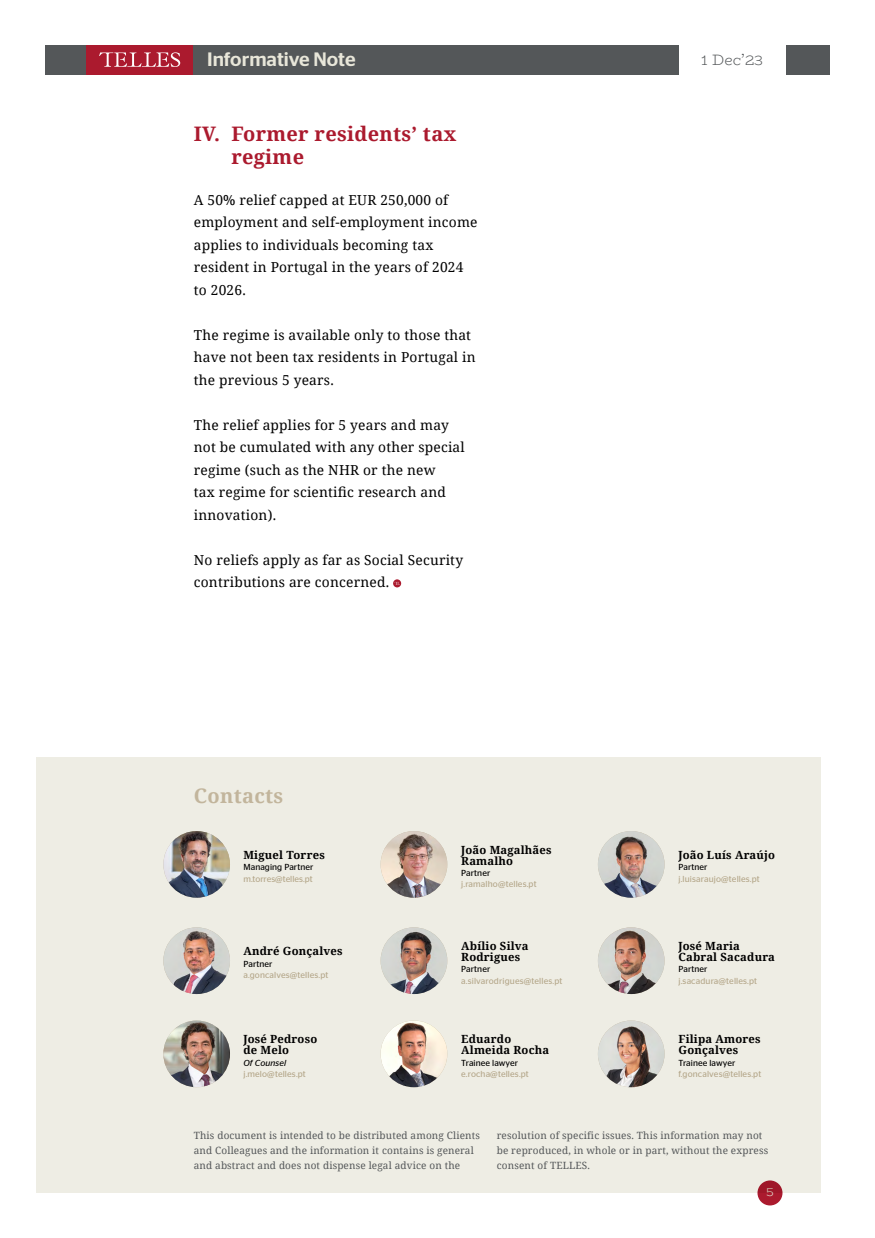
<style>
.page{position:relative;width:875px;height:1238px;background:#fff}
.page>*{position:absolute;margin:0;border:0;box-sizing:border-box;transform-origin:0 0}
.t1{font:700 20px/22.5px "Noto Serif";letter-spacing:.015em;color:#ab1a2e}
.t2{font:700 20px "Noto Serif";letter-spacing:.015em;color:#c2b59c}
.t3{font:500 19.38px "Stag Sans";color:#e8e6d9}
.t4{font:300 15px "Bio Rhyme";color:#545759}
.t5{font:13.75px/22.5px "Noto Serif";letter-spacing:.015em;color:#000}
.t6{font:300 12.5px "Bio Rhyme";color:#e8e6d9}
.t7{font:700 11.25px/11.2px "Noto Serif";letter-spacing:.015em;color:#000}
.t8{font:10px/15px "Noto Serif";letter-spacing:.015em;color:#545759}
.t9{font:8.75px "Stag Sans";letter-spacing:.015em;color:#c2b59c}
.t10{font:8.75px "Stag Sans";letter-spacing:.01em;color:#000}
.t11{font:italic 8.75px "Stag Sans";letter-spacing:.01em;color:#000}
</style>
<div class="page">
<div style="left:758px;top:1180px;width:25px;height:25px;background:#ab1a2e;border-radius:50%"></div>
<svg style="left:393px;top:579px;width:8px;height:8px"></svg>
<div style="left:36px;top:758px;width:785px;height:434px;background:#eeede4"></div>
<img style="left:163px;top:927px;width:67px;height:67px;border-radius:33px">
<img style="left:163px;top:1020px;width:67px;height:67px;border-radius:33px">
<img style="left:163px;top:831px;width:67px;height:66px;border-radius:33px">
<img style="left:381px;top:927px;width:66px;height:67px;border-radius:33px">
<img style="left:381px;top:1020px;width:66px;height:67px;border-radius:33px">
<img style="left:598px;top:831px;width:67px;height:66px;border-radius:33px">
<img style="left:598px;top:927px;width:67px;height:67px;border-radius:33px">
<img style="left:598px;top:1020px;width:67px;height:67px;border-radius:33px">
<div style="left:45px;top:45px;width:785px;height:29px;background:#545759"></div>
<div style="left:679px;top:43px;width:107px;height:33px;background:#fff"></div>
<div style="left:86px;top:45px;width:107px;height:29px;background:#ab1a2e"></div>
<svg style="left:99px;top:52px;width:81px;height:15px"></svg>
<img style="left:381px;top:831px;width:66px;height:66px;border-radius:33px">
<h2 class="t3" style="left:207px;top:48px;width:150px">Informative Note</h2>
<p class="t4" style="left:701px;top:48px;width:63px">1 Dec’23</p>
<h1 class="t1" style="left:231px;top:122px;width:227px;text-indent:-38px">IV. Former residents’ tax regime</h1>
<p class="t5" style="left:194px;top:188px;width:285px">A 50% relief capped at EUR 250,000 of employment and self-employment income applies to individuals becoming tax resident in Portugal in the years of 2024 to 2026.</p>
<p class="t5" style="left:194px;top:323px;width:283px">The regime is available only to those that have not been tax residents in Portugal in the previous 5 years.</p>
<p class="t5" style="left:194px;top:413px;width:273px">The relief applies for 5 years and may not be cumulated with any other special regime (such as the NHR or the new<br>tax regime for scientific research and innovation).</p>
<p class="t5" style="left:194px;top:548px;width:271px">No reliefs apply as far as Social Security contributions are concerned.</p>
<h1 class="t2" style="left:194px;top:781px;width:91px">Contacts</h1>
<p class="t7" style="left:243px;top:849px;width:83px">Miguel Torres</p>
<p class="t10" style="left:243px;top:862px;width:72px">Managing Partner</p>
<p class="t9" style="left:243px;top:873px;width:71px">m.torres@telles.pt</p>
<p class="t7" style="left:243px;top:945px;width:101px">André Gonçalves</p>
<p class="t10" style="left:243px;top:958px;width:31px">Partner</p>
<p class="t9" style="left:243px;top:970px;width:87px">a.goncalves@telles.pt</p>
<p class="t7" style="left:243px;top:1033px;width:75px">José Pedroso de Melo</p>
<p class="t11" style="left:243px;top:1057px;width:44px">Of Counsel</p>
<p class="t9" style="left:243px;top:1068px;width:64px">j.melo@telles.pt</p>
<p class="t7" style="left:461px;top:843px;width:92px">João Magalhães<br>Ramalho</p>
<p class="t10" style="left:461px;top:868px;width:31px">Partner</p>
<p class="t9" style="left:461px;top:879px;width:77px">j.ramalho@telles.pt</p>
<p class="t7" style="left:461px;top:939px;width:69px">Abílio Silva<br>Rodrigues</p>
<p class="t10" style="left:461px;top:964px;width:31px">Partner</p>
<p class="t9" style="left:461px;top:975px;width:103px">a.silvarodrigues@telles.pt</p>
<p class="t7" style="left:461px;top:1033px;width:89px">Eduardo<br>Almeida Rocha</p>
<p class="t10" style="left:461px;top:1057px;width:58px">Trainee lawyer</p>
<p class="t9" style="left:461px;top:1068px;width:69px">e.rocha@telles.pt</p>
<p class="t7" style="left:679px;top:849px;width:98px">João Luís Araújo</p>
<p class="t10" style="left:679px;top:862px;width:31px">Partner</p>
<p class="t9" style="left:679px;top:873px;width:83px">j.luisaraujo@telles.pt</p>
<p class="t7" style="left:679px;top:939px;width:98px">José Maria<br>Cabral Sacadura</p>
<p class="t10" style="left:679px;top:964px;width:31px">Partner</p>
<p class="t9" style="left:679px;top:975px;width:80px">j.sacadura@telles.pt</p>
<p class="t7" style="left:679px;top:1033px;width:84px">Filipa Amores<br>Gonçalves</p>
<p class="t10" style="left:679px;top:1057px;width:58px">Trainee lawyer</p>
<p class="t9" style="left:679px;top:1068px;width:84px">f.goncalves@telles.pt</p>
<p class="t8" style="left:194px;top:1127px;width:288px">This document is intended to be distributed among Clients and Colleagues and the information it contains is general and abstract and does not dispense legal advice on the</p>
<p class="t8" style="left:497px;top:1127px;width:273px">resolution of specific issues. This information may not be reproduced, in whole or in part, without the express consent of TELLES.</p>
<p class="t6" style="left:766px;top:1182px;width:9px">5</p>
</div>
